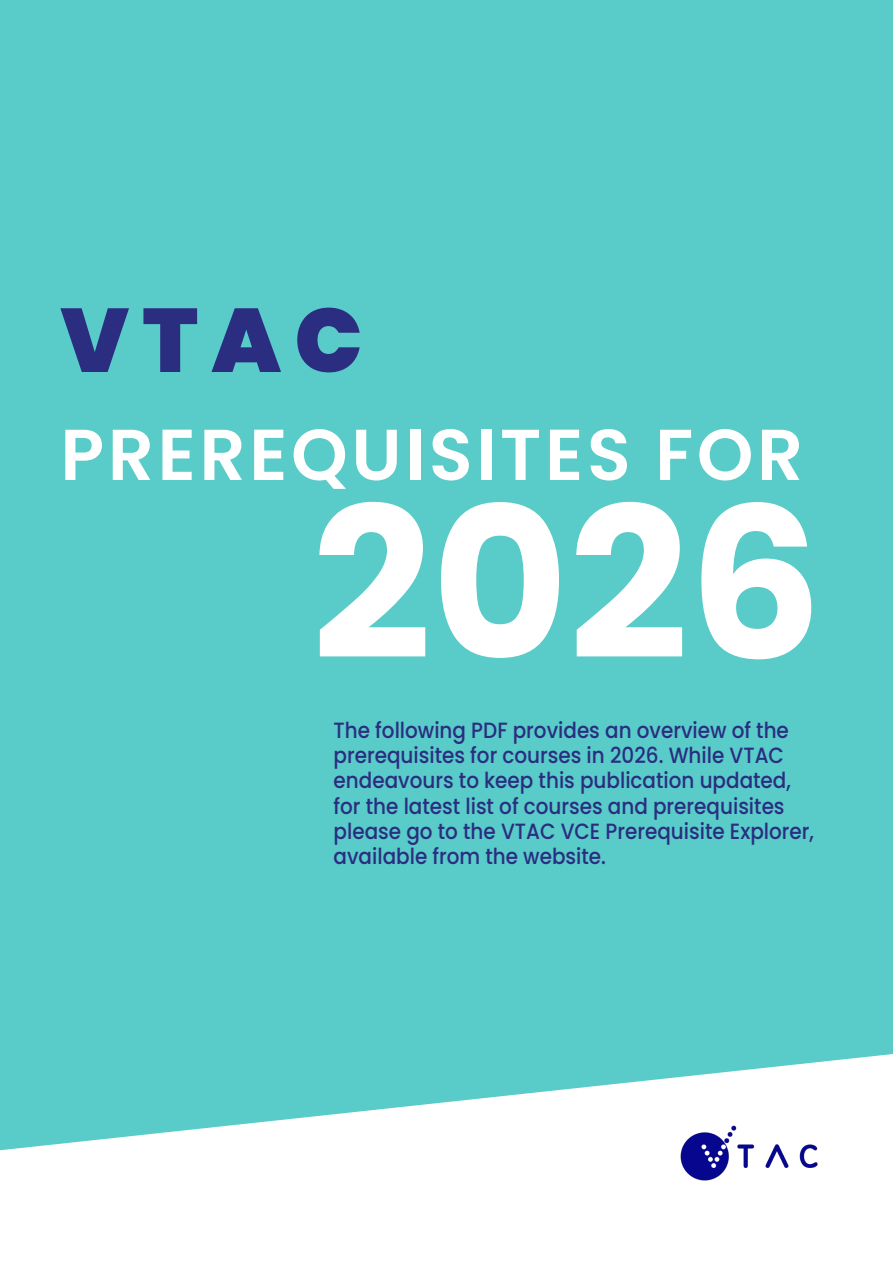
<style>
.page{position:relative;width:893px;height:1263px;background:#fff}
.page>*{position:absolute;margin:0;border:0;box-sizing:border-box;transform-origin:0 0}
.t1{font:700 210px "Poppins";color:#fff}
.t2{font:900 90px "Poppins";color:#2a2d80}
.t3{font:600 72px "Poppins";letter-spacing:.05em;color:#fff}
.t4{font:500 22.05px/25.2px "Poppins";color:#2a2d80;scale:.9 1}
</style>
<div class="page">
<div style="left:0;top:0;width:893px;height:1150px;background:#59cbc8"></div>
<img style="left:668px;top:1112px;width:154px;height:69px">
<p class="t2" style="left:60px;top:288px;width:303px">VTAC</p>
<p class="t3" style="left:60px;top:413px;width:744px">PREREQUISITES FOR</p>
<p class="t1" style="left:312px;top:463px;width:512px">2026</p>
<p class="t4" style="left:334px;top:718px;width:535px">The following PDF provides an overview of the prerequisites for courses in 2026. While VTAC endeavours to keep this publication updated, for the latest list of courses and prerequisites please go to the VTAC VCE Prerequisite Explorer, available from the website.</p>
</div>
